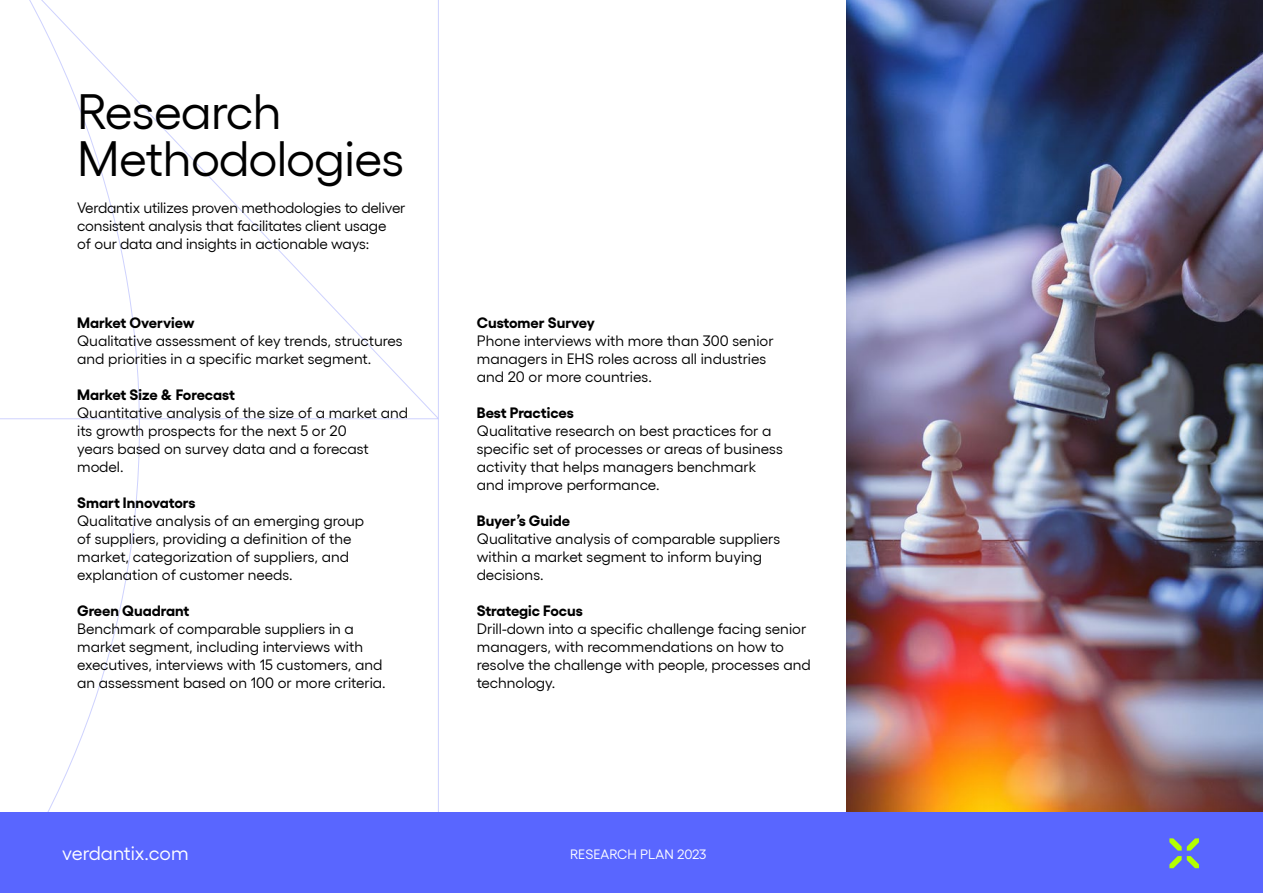
<style>
.page{position:relative;width:1263px;height:893px;background:#fff}
.page>*{position:absolute;margin:0;border:0;box-sizing:border-box;transform-origin:0 0}
.t1{font:49.5px/46.5px "Gellix";letter-spacing:-.015em;color:#000}
.t2{font:19.5px "Gellix";letter-spacing:-.005em;color:#fff}
.t3{font:15px/18px "Gellix";color:#000}
.t4{font:700 15px "Gellix";color:#000}
.t5{font:13.5px "Gellix";color:#fff}
</style>
<div class="page">
<svg style="left:0;top:0;width:438px;height:812px"></svg>
<hr style="left:438px;top:0;width:1px;height:853px;background:#5a66fe">
<img style="left:847px;top:0;width:416px;height:812px">
<div style="left:0;top:812px;width:1263px;height:81px;background:#5966ff"></div>
<svg style="left:1169px;top:838px;width:30px;height:30px"></svg>
<h1 class="t1" style="left:77px;top:84px;width:329px">Research<br>Methodologies</h1>
<p class="t3" style="left:77px;top:197px;width:330px">Verdantix utilizes proven methodologies to deliver consistent analysis that facilitates client usage<br>of our data and insights in actionable ways:</p>
<p class="t4" style="left:77px;top:311px;width:119px">Market Overview</p>
<p class="t3" style="left:77px;top:331px;width:327px">Qualitative assessment of key trends, structures and priorities in a specific market segment.</p>
<p class="t4" style="left:77px;top:383px;width:159px">Market Size &amp; Forecast</p>
<p class="t3" style="left:77px;top:403px;width:333px">Quantitative analysis of the size of a market and its growth prospects for the next 5 or 20<br>years based on survey data and a forecast model.</p>
<p class="t4" style="left:77px;top:491px;width:120px">Smart Innovators</p>
<p class="t3" style="left:77px;top:511px;width:289px">Qualitative analysis of an emerging group of suppliers, providing a definition of the market, categorization of suppliers, and explanation of customer needs.</p>
<p class="t4" style="left:77px;top:599px;width:114px">Green Quadrant</p>
<p class="t3" style="left:77px;top:619px;width:310px">Benchmark of comparable suppliers in a market segment, including interviews with executives, interviews with 15 customers, and an assessment based on 100 or more criteria.</p>
<p class="t4" style="left:477px;top:311px;width:119px">Customer Survey</p>
<p class="t3" style="left:477px;top:331px;width:298px">Phone interviews with more than 300 senior managers in EHS roles across all industries and 20 or more countries.</p>
<p class="t4" style="left:477px;top:401px;width:99px">Best Practices</p>
<p class="t3" style="left:477px;top:421px;width:307px">Qualitative research on best practices for a specific set of processes or areas of business activity that helps managers benchmark and improve performance.</p>
<p class="t4" style="left:477px;top:509px;width:95px">Buyer’s Guide</p>
<p class="t3" style="left:477px;top:529px;width:305px">Qualitative analysis of comparable suppliers within a market segment to inform buying decisions.</p>
<p class="t4" style="left:477px;top:599px;width:108px">Strategic Focus</p>
<p class="t3" style="left:477px;top:619px;width:335px">Drill-down into a specific challenge facing senior managers, with recommendations on how to resolve the challenge with people, processes and technology.</p>
<h2 class="t2" style="left:62px;top:838px;width:128px">verdantix.com</h2>
<p class="t5" style="left:570px;top:844px;width:138px">RESEARCH PLAN 2023</p>
</div>
